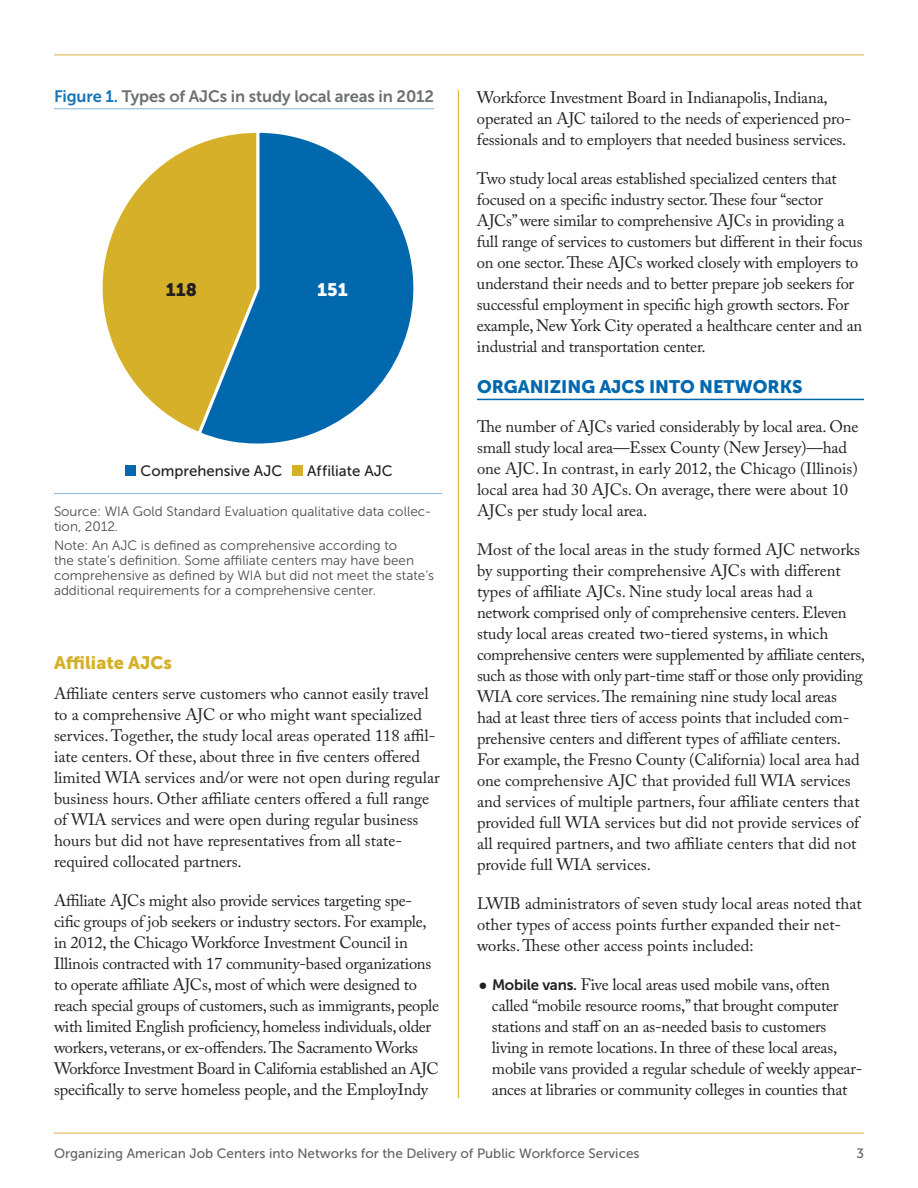
<style>
.page{position:relative;width:918px;height:1188px;background:#fff}
.page>*{position:absolute;margin:0;border:0;box-sizing:border-box;transform-origin:0 0}
.Ahead{font:18px "Museo Sans 900";color:#0168ae}
.B_head{font:18px "Museo Sans 900";color:#d5b028}
.t1{font:18px "Museo Sans 900";color:#231f20}
.t2{font:18px "Museo Sans 900";color:#fff}
.Text{font:16.5px/21px "Adobe Caslon Pro";letter-spacing:-.01em;color:#231f20}
.bullet_txt_w_runin{font:16.5px/21px "Adobe Caslon Pro";letter-spacing:-.015em;color:#231f20}
.Fig_head{font:16.5px "Museo Sans 700";letter-spacing:-.01em;color:#6c7070}
.t3{font:15px "Museo Sans 500";color:#231f20}
.Source{font:13.5px/15px "Museo Sans 300";color:#4b4c4d}
.t4{font:13.5px "Museo Sans 500";color:#636366}
.s1{color:#1675b7}
.s2{font-family:"Times New Roman";font-weight:700;font-size:15px}
.s3{font-family:"Museo Sans 700";font-size:15px}
</style>
<div class="page">
<hr style="left:458px;top:90px;width:1px;height:1008px;background:#d5b028">
<hr style="left:54px;top:54px;width:810px;height:2px;background:#e8d290">
<hr style="left:54px;top:1132px;width:810px;height:2px;background:#e8d290">
<hr style="left:477px;top:399px;width:387px;height:1px;background:#0168ae">
<hr style="left:54px;top:108px;width:380px;height:1px;background:#86b7d6">
<svg style="left:102px;top:145px;width:93px;height:285px"></svg>
<svg style="left:195px;top:132px;width:219px;height:312px"></svg>
<div style="left:126px;top:466px;width:10px;height:10px;background:#0168ae"></div>
<div style="left:292px;top:466px;width:10px;height:10px;background:#d5b028"></div>
<hr style="left:54px;top:493px;width:388px;height:1px;background:#86b7d6">
<p class="Fig_head" style="left:54px;top:87px;width:382px"><span class="s1">Figure 1.</span> Types of AJCs in study local areas in 2012</p>
<p class="t1" style="left:166px;top:279px;width:33px">118</p>
<p class="t2" style="left:317px;top:279px;width:32px">151</p>
<p class="t3" style="left:141px;top:463px;width:143px">Comprehensive AJC</p>
<p class="t3" style="left:307px;top:463px;width:87px">Affiliate AJC</p>
<p class="Source" style="left:54px;top:504px;width:379px">Source: WIA Gold Standard Evaluation qualitative data collec&shy;tion, 2012.</p>
<p class="Source" style="left:54px;top:538px;width:382px">Note: An AJC is defined as comprehensive according to<br>the state’s definition. Some affiliate centers may have been comprehensive as defined by WIA but did not meet the state’s additional requirements for a comprehensive center.</p>
<p class="B_head" style="left:54px;top:652px;width:119px">Affiliate AJCs</p>
<p class="Text" style="left:54px;top:683px;width:387px">Affiliate centers serve customers who cannot easily travel to a comprehensive AJC or who might want specialized services. Together, the study local areas operated 118 affil&shy;iate centers. Of these, about three in five centers offered limited WIA services and/or were not open during regular business hours. Other affiliate centers offered a full range of WIA services and were open during regular business hours but did not have representatives from all state&shy;required collocated partners.</p>
<p class="Text" style="left:54px;top:890px;width:387px">Affiliate AJCs might also provide services targeting spe&shy;cific groups of job seekers or industry sectors. For example, in 2012, the Chicago Workforce Investment Council in Illinois contracted with 17 community-based organizations to operate affiliate AJCs, most of which were designed to reach special groups of customers, such as immigrants, people with limited English proficiency, homeless individuals, older workers, veterans, or ex-offenders. The Sacramento Works Workforce Investment Board in California established an AJC specifically to serve homeless people, and the EmployIndy</p>
<p class="Text" style="left:477px;top:87px;width:376px">Workforce Investment Board in Indianapolis, Indiana, operated an AJC tailored to the needs of experienced pro&shy;fessionals and to employers that needed business services.</p>
<p class="Text" style="left:477px;top:168px;width:387px">Two study local areas established specialized centers that focused on a specific industry sector. These four “sector AJCs” were similar to comprehensive AJCs in providing a full range of services to customers but different in their focus on one sector. These AJCs worked closely with employers to understand their needs and to better prepare job seekers for successful employment in specific high growth sectors. For example, New York City operated a healthcare center and an industrial and transportation center.</p>
<p class="Ahead" style="left:477px;top:376px;width:327px">ORGANIZING AJCS INTO NETWORKS</p>
<p class="Text" style="left:477px;top:415px;width:383px">The number of AJCs varied considerably by local area. One small study local area—Essex County (New Jersey)—had one AJC. In contrast, in early 2012, the Chicago (Illinois) local area had 30 AJCs. On average, there were about 10<br>AJCs per study local area.</p>
<p class="Text" style="left:477px;top:539px;width:390px">Most of the local areas in the study formed AJC networks by supporting their comprehensive AJCs with different types of affiliate AJCs. Nine study local areas had a network comprised only of comprehensive centers. Eleven study local areas created two-tiered systems, in which comprehensive centers were supplemented by affiliate centers, such as those with only part-time staff or those only providing WIA core services. The remaining nine study local areas had at least three tiers of access points that included com&shy;prehensive centers and different types of affiliate centers.<br>For example, the Fresno County (California) local area had one comprehensive AJC that provided full WIA services and services of multiple partners, four affiliate centers that provided full WIA services but did not provide services of all required partners, and two affiliate centers that did not provide full WIA services.</p>
<p class="Text" style="left:477px;top:893px;width:386px">LWIB administrators of seven study local areas noted that other types of access points further expanded their net&shy;works. These other access points included:</p>
<p class="bullet_txt_w_runin" style="left:492px;top:973px;width:372px;text-indent:-13px"><span class="s2">●</span> <span class="s3">Mobile vans.</span> Five local areas used mobile vans, often called “mobile resource rooms,” that brought computer stations and staff on an as-needed basis to customers living in remote locations. In three of these local areas, mobile vans provided a regular schedule of weekly appear&shy;ances at libraries or community colleges in counties that</p>
<p class="t4" style="left:54px;top:1146px;width:587px">Organizing American Job Centers into Networks for the Delivery of Public Workforce Services</p>
<p class="t4" style="left:856px;top:1146px;width:9px">3</p>
</div>
